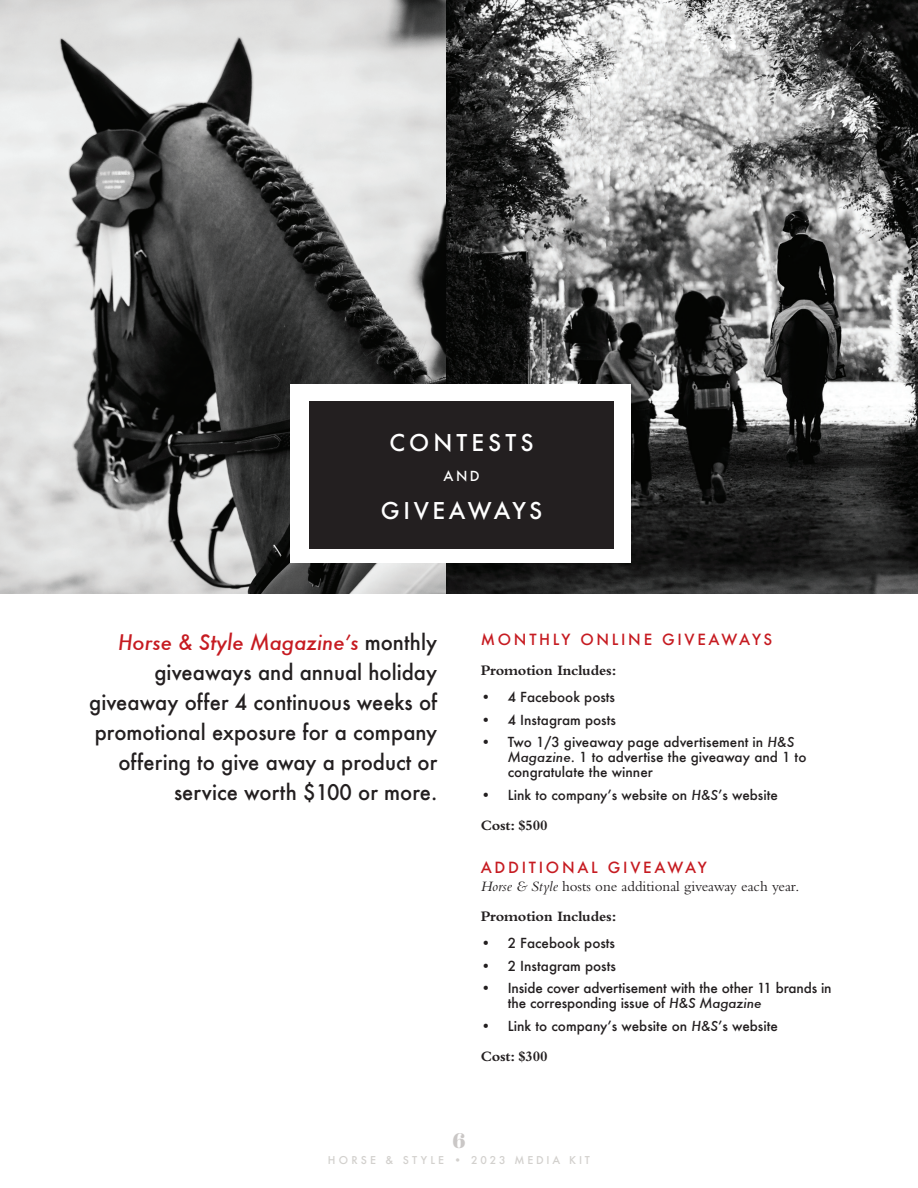
<style>
.page{position:relative;width:918px;height:1188px;background:#fff}
.page>*{position:absolute;margin:0;border:0;box-sizing:border-box;transform-origin:0 0}
.t1{font:500 22.5px "Futura";letter-spacing:.16em;color:#fff}
.t2{font:500 22.5px "Futura";letter-spacing:.18em;color:#fff}
.t3{font:500 21px/30px "Futura";color:#231f20;text-align:right;scale:.96 1}
.t4{font:21px "Abril Fatface";color:#cac7c6}
.t5{font:15px/30px "Bembo Std";color:#231f20}
.t6{font:500 15px "Futura";letter-spacing:.18em;color:#c61b21}
.t7{font:700 15px "Bembo Std";letter-spacing:-.01em;color:#231f20}
.t8{font:500 13.5px/15px "Futura";color:#231f20}
.t9{font:500 13.5px "Futura";color:#fff}
.t10{font:500 10.5px "Futura";letter-spacing:.27em;color:#d2d0cd}
.s1{font-style:italic;color:#c61b21}
.s2{font-style:italic}
.s3{font-weight:700}
</style>
<div class="page">
<img style="left:0;top:0;width:918px;height:594px">
<div style="left:290px;top:385px;width:341px;height:178px;background:#fff"></div>
<div style="left:309px;top:401px;width:305px;height:148px;background:#231f20"></div>
<h1 class="t2" style="left:390px;top:428px;width:146px">CONTESTS</h1>
<p class="t9" style="left:444px;top:467px;width:38px">AND</p>
<h1 class="t1" style="left:381px;top:495px;width:163px">GIVEAWAYS</h1>
<h2 class="t3" style="left:89px;top:627px;width:364px"><span class="s1">Horse &amp; Style Magazine’s</span> monthly giveaways and annual holiday giveaway offer 4 continuous weeks of promotional exposure for a company offering to give away a product or service worth $100 or more.</h2>
<p class="t6" style="left:481px;top:629px;width:293px">MONTHLY ONLINE GIVEAWAYS</p>
<p class="t7" style="left:481px;top:662px;width:137px">Promotion Includes:</p>
<p class="t8" style="left:481px;top:689px;width:136px">• 4 Facebook posts</p>
<p class="t8" style="left:481px;top:712px;width:137px">• 4 Instagram posts</p>
<p class="t8" style="left:508px;top:734px;width:300px;text-indent:-27px">• Two 1/3 giveaway page advertisement in <span class="s2">H&amp;S<br>Magazine</span>. 1 to advertise the giveaway and 1 to congratulate the winner</p>
<p class="t8" style="left:481px;top:787px;width:299px">• Link to company’s website on <span class="s2">H&amp;S</span>’s website</p>
<p class="t7" style="left:481px;top:817px;width:69px">Cost: $500</p>
<p class="t6" style="left:481px;top:857px;width:228px">ADDITIONAL GIVEAWAY</p>
<p class="t5" style="left:481px;top:871px;width:320px"><span class="s2">Horse &amp; Style</span> hosts one additional giveaway each year.<br><span class="s3">Promotion Includes:</span></p>
<p class="t8" style="left:481px;top:935px;width:136px">• 2 Facebook posts</p>
<p class="t8" style="left:481px;top:958px;width:137px">• 2 Instagram posts</p>
<p class="t8" style="left:508px;top:980px;width:325px;text-indent:-27px">• Inside cover advertisement with the other 11 brands in the corresponding issue of <span class="s2">H&amp;S Magazine</span></p>
<p class="t8" style="left:481px;top:1018px;width:299px">• Link to company’s website on <span class="s2">H&amp;S</span>’s website</p>
<p class="t7" style="left:481px;top:1048px;width:69px">Cost: $300</p>
<h2 class="t4" style="left:453px;top:1126px;width:14px">6</h2>
<p class="t10" style="left:328px;top:1153px;width:264px">HORSE &amp; STYLE • 2023 MEDIA KIT</p>
</div>
